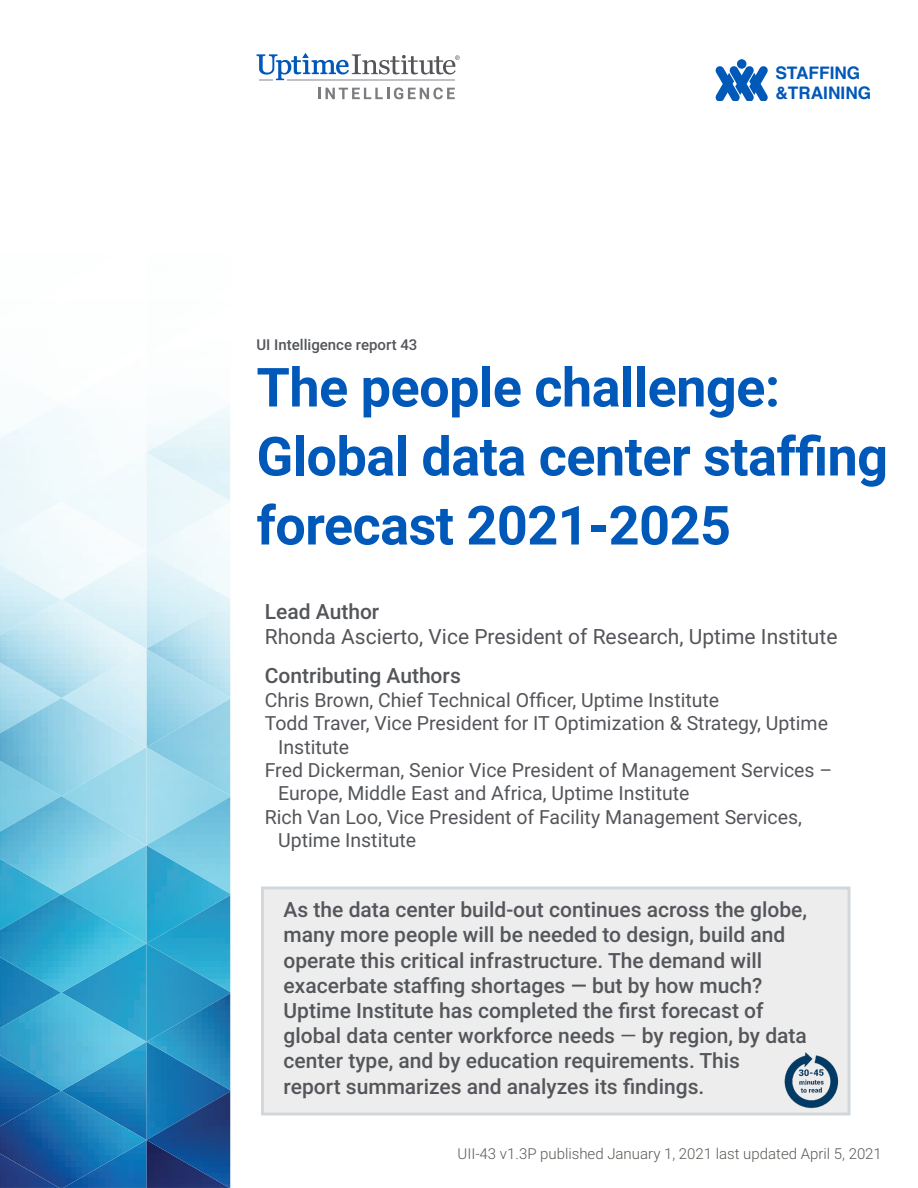
<style>
.page{position:relative;width:918px;height:1188px;background:#fff}
.page>*{position:absolute;margin:0;border:0;box-sizing:border-box;transform-origin:0 0}
.t1{font:700 54px/69px "Roboto";letter-spacing:-.01em;color:#0058b8}
.t2{font:500 21px/25.2px "Roboto";color:#53565a}
.t3{font:21px "Roboto";color:#54555a}
.t4{font:500 21px "Roboto";color:#54555a}
.t5{font:19.5px/23.4px "Roboto";color:#54555a}
.t6{font:700 17.25px/20px "Helvetica";color:#0058b8}
.t7{font:300 15px "Roboto";color:#5a5853}
.t8{font:500 15px "Roboto";color:#54555a}
.s1{font-weight:400}
</style>
<div class="page">
<img style="left:0;top:1091px;width:230px;height:97px">
<img style="left:146px;top:699px;width:84px;height:391px">
<img style="left:146px;top:405px;width:84px;height:292px">
<img style="left:0;top:405px;width:146px;height:686px">
<svg style="left:257px;top:53px;width:203px;height:27px"></svg>
<svg style="left:318px;top:88px;width:137px;height:11px"></svg>
<svg style="left:716px;top:66px;width:52px;height:34px"></svg>
<div style="left:737px;top:59px;width:9px;height:10px;background:#0058b8;border-radius:50%"></div>
<div style="left:261px;top:886px;width:589px;height:230px;background:#eeeded"></div>
<img style="left:784px;top:1052px;width:55px;height:57px">
<p class="t8" style="left:256px;top:334px;width:162px">UI Intelligence report 43</p>
<p class="t6" style="left:775px;top:63px;width:97px">STAFFING &amp;TRAINING</p>
<p class="t1" style="left:256px;top:351px;width:633px">The people challenge:<br>Global data center staffing forecast 2021-2025</p>
<p class="t4" style="left:265px;top:597px;width:116px">Lead Author</p>
<p class="t3" style="left:265px;top:622px;width:574px">Rhonda Ascierto, Vice President of Research, Uptime Institute</p>
<p class="t4" style="left:265px;top:661px;width:198px">Contributing Authors</p>
<p class="t5" style="left:265px;top:688px;width:456px">Chris Brown, Chief Technical Officer, Uptime Institute</p>
<p class="t5" style="left:278px;top:711px;width:551px;text-indent:-14px">Todd Traver, Vice President for IT Optimization &amp; Strategy, Uptime<br>Institute</p>
<p class="t5" style="left:278px;top:758px;width:556px;text-indent:-14px">Fred Dickerman, Senior Vice President of Management Services –<br>Europe, Middle East and Africa, Uptime Institute</p>
<p class="t5" style="left:278px;top:805px;width:525px;text-indent:-14px">Rich Van Loo, Vice President of Facility Management Services,<br>Uptime Institute</p>
<p class="t2" style="left:284px;top:896px;width:525px">As the data center build-out continues across the globe, many more people will be needed to design, build and operate this critical infrastructure. The demand will exacerbate staffing shortages — but by how much?<br>Uptime Institute has completed the first forecast of global data center workforce needs <span class="s1">—</span> by region, by data center type, and by education requirements. This</p>
<p class="t2" style="left:284px;top:1073px;width:422px">report summarizes and analyzes its findings.</p>
<p class="t7" style="left:458px;top:1143px;width:426px">UII-43 v1.3P published January 1, 2021 last updated April 5, 2021</p>
</div>
